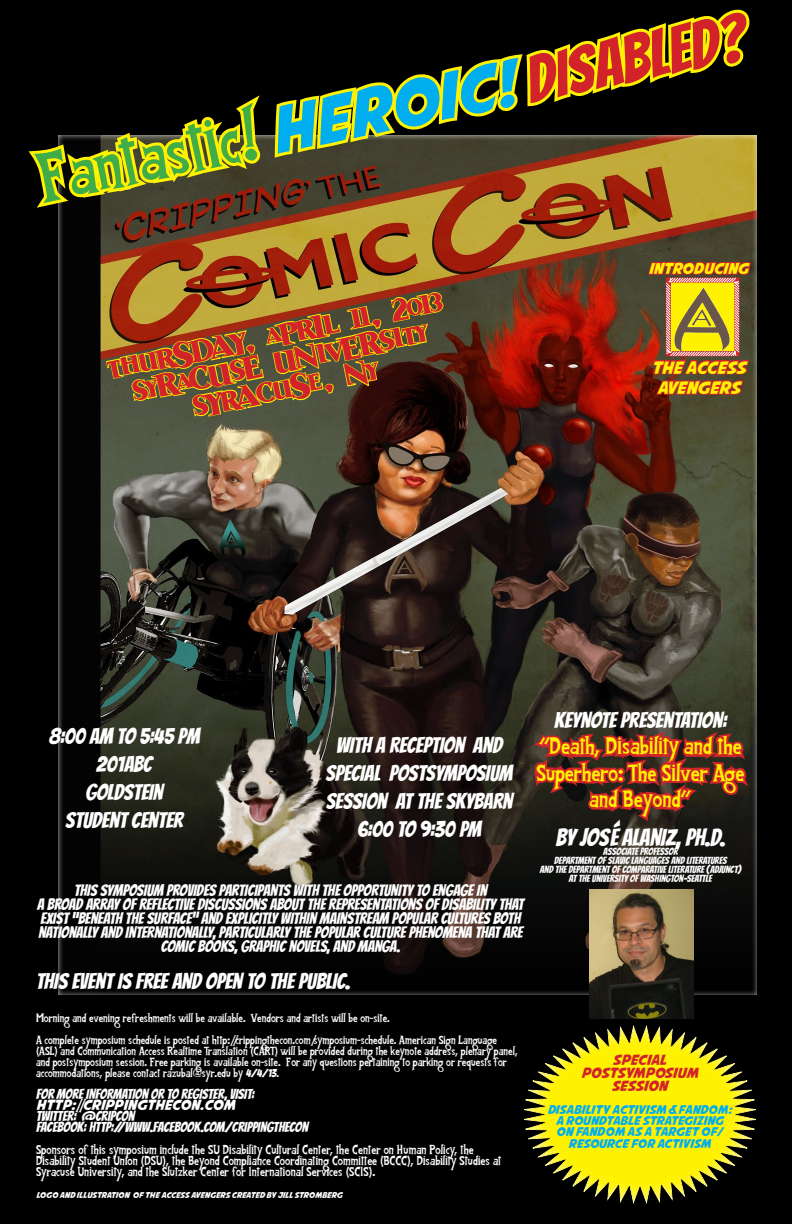
<style>
.page{position:relative;width:792px;height:1224px;background:#000}
.page>*{position:absolute;margin:0;border:0;box-sizing:border-box;transform-origin:0 0}
.t1{font:64px "Fantasti Font";color:#41ad49}
.t2{font:37px "Sanitarium BB";color:#d2232a}
.t3{font:24px "Bangers";color:#fff}
.t4{font:22px/28px "Bangers";color:#fff;text-align:center}
.t5{font:22px/26.4px "Fantasti Font";color:#fff200;text-align:center}
.t6{font:17px "Avengeance Mightiest Avenger";color:#fff200}
.t7{font:16px/14px "Bangers";color:#fff;text-align:center}
.t8{font:15px "Avengeance Mightiest Avenger";color:#fff200}
.t9{font:14px/11px "Bangers";color:#fff}
.t10{font:14px/13px "Avengeance Mightiest Avenger";color:#d2232a;text-align:center}
.t11{font:12px/11px "Fantasti Font";color:#fff}
.t12{font:12px/11px "Avengeance Mightiest Avenger";color:#00aeef;text-align:center}
.t13{font:11px/11px "Fantasti Font";color:#fff}
.t14{font:10px/9px "Bangers";color:#fff;text-align:center}
.t15{font:8px "Avengeance Mightiest Avenger";letter-spacing:-.005em;color:#fff}
.s1{font-family:"Avengeance Mightiest Avenger";color:#00aeef}
.s2{font-family:"Bangers";color:#d2232a}
.s3{font-family:"Bangers";font-size:65px;color:#d2232a}
.s4{font-family:"Bangers"}
.s5{font-family:"Avengeance Mightiest Avenger"}
.s6{font-family:"Fantasti Font"}
</style>
<div class="page">
<img style="left:28px;top:9px;width:726px;height:1195px">
<p class="t1" style="left:32px;top:143px;width:721px;rotate:-11deg">Fantastic! <span class="s1">HEROIC!</span> <span class="s2">DIS</span><span class="s3">ABLED?</span></p>
<p class="t2" style="left:103px;top:345px;width:341px;rotate:-11deg">Thursday, April 11, 2013</p>
<p class="t2" style="left:128px;top:368px;width:302px;rotate:-11deg">SYRACUSE UNIVERSITY</p>
<p class="t2" style="left:189px;top:384px;width:190px;rotate:-11deg">Syracuse, NY</p>
<p class="t8" style="left:649px;top:262px;width:101px">INTRODUCING</p>
<p class="t6" style="left:652px;top:360px;width:96px">THE ACCESS</p>
<p class="t6" style="left:657px;top:380px;width:84px">AVENGERS</p>
<p class="t4" style="left:49px;top:720px;width:153px">8:00 AM TO 5:45 PM</p>
<p class="t4" style="left:65px;top:748px;width:119px">201ABC<br>GOLDSTEIN<br>STUDENT CENTER</p>
<p class="t4" style="left:336px;top:729px;width:168px">WITH A RECEPTION AND</p>
<p class="t4" style="left:326px;top:757px;width:188px;text-align:left">SPECIAL POSTSYMPOSIUM<br>SESSION AT THE SKYBARN</p>
<p class="t4" style="left:357px;top:813px;width:126px">6:00 TO 9:30 PM</p>
<p class="t7" style="left:37px;top:883px;width:488px">THIS SYMPOSIUM PROVIDES PARTICIPANTS WITH THE OPPORTUNITY TO ENGAGE IN<br>A BROAD ARRAY OF REFLECTIVE DISCUSSIONS ABOUT THE REPRESENTATIONS OF DISABILITY THAT EXIST “BENEATH THE SURFACE” AND EXPLICITLY WITHIN MAINSTREAM POPULAR CULTURES BOTH NATIONALLY AND INTERNATIONALLY, PARTICULARLY THE POPULAR CULTURE PHENOMENA THAT ARE COMIC BOOKS, GRAPHIC NOVELS, AND MANGA.</p>
<p class="t4" style="left:36px;top:966px;width:316px">THIS EVENT IS FREE AND OPEN TO THE PUBLIC.</p>
<p class="t13" style="left:36px;top:1013px;width:355px">Morning and evening refreshments will be available. Vendors and artists will be on-site.</p>
<p class="t13" style="left:36px;top:1035px;width:483px">A complete symposium schedule is posted at http://crippingthecon.com/symposium-schedule. American Sign Language (ASL) and Communication Access Realtime Translation (CART) will be provided during the keynote address, plenary panel, and postsymposium session. Free parking is available on-site. For any questions pertaining to parking or requests for accommodations, please contact razubal@syr.edu by <span class="s4">4/4/13</span>.</p>
<p class="t9" style="left:36px;top:1088px;width:220px">FOR MORE INFORMATION OR TO REGISTER, VISIT:<br><span class="s5">HTTP:</span><span class="s6">//</span><span class="s5">CRIPPINGTHECON.COM</span></p>
<p class="t9" style="left:36px;top:1110px;width:274px">TWITTER: @CRIPCON<br>FACEBOOK: HTTP://WWW.FACEBOOK.COM/CRIPPINGTHECON</p>
<p class="t11" style="left:36px;top:1145px;width:467px">Sponsors of this symposium include the SU Disability Cultural Center, the Center on Human Policy, the<br>Disability Student Union (DSU), the Beyond Compliance Coordinating Committee (BCCC), Disability Studies at<br>Syracuse University, and the Slutzker Center for International Services (SCIS).</p>
<p class="t15" style="left:36px;top:1192px;width:308px">LOGO AND ILLUSTRATION OF THE ACCESS AVENGERS CREATED BY JILL STROMBERG</p>
<p class="t4" style="left:554px;top:704px;width:174px">KEYNOTE PRESENTATION:</p>
<p class="t5" style="left:536px;top:734px;width:210px">“Death, Disability and the<br>Superhero: The Silver Age and Beyond”</p>
<p class="t3" style="left:556px;top:819px;width:171px">BY JOSÉ ALANIZ, PH.D.</p>
<p class="t14" style="left:603px;top:846px;width:76px">ASSOCIATE PROFESSOR</p>
<p class="t14" style="left:554px;top:855px;width:174px">DEPARTMENT OF SLAVIC LANGUAGES AND LITERATURES</p>
<p class="t14" style="left:540px;top:864px;width:203px">AND THE DEPARTMENT OF COMPARATIVE LITERATURE (ADJUNCT)<br>AT THE UNIVERSITY OF WASHINGTON–SEATTLE</p>
<p class="t10" style="left:581px;top:1055px;width:118px">SPECIAL<br>POSTSYMPOSIUM<br>SESSION</p>
<p class="t12" style="left:548px;top:1105px;width:186px">DISABILITY ACTIVISM &amp; FANDOM:<br>A ROUNDTABLE STRATEGIZING<br>ON FANDOM AS A TARGET OF<span class="s4">/<br></span>RESOURCE FOR ACTIVISM</p>
</div>
